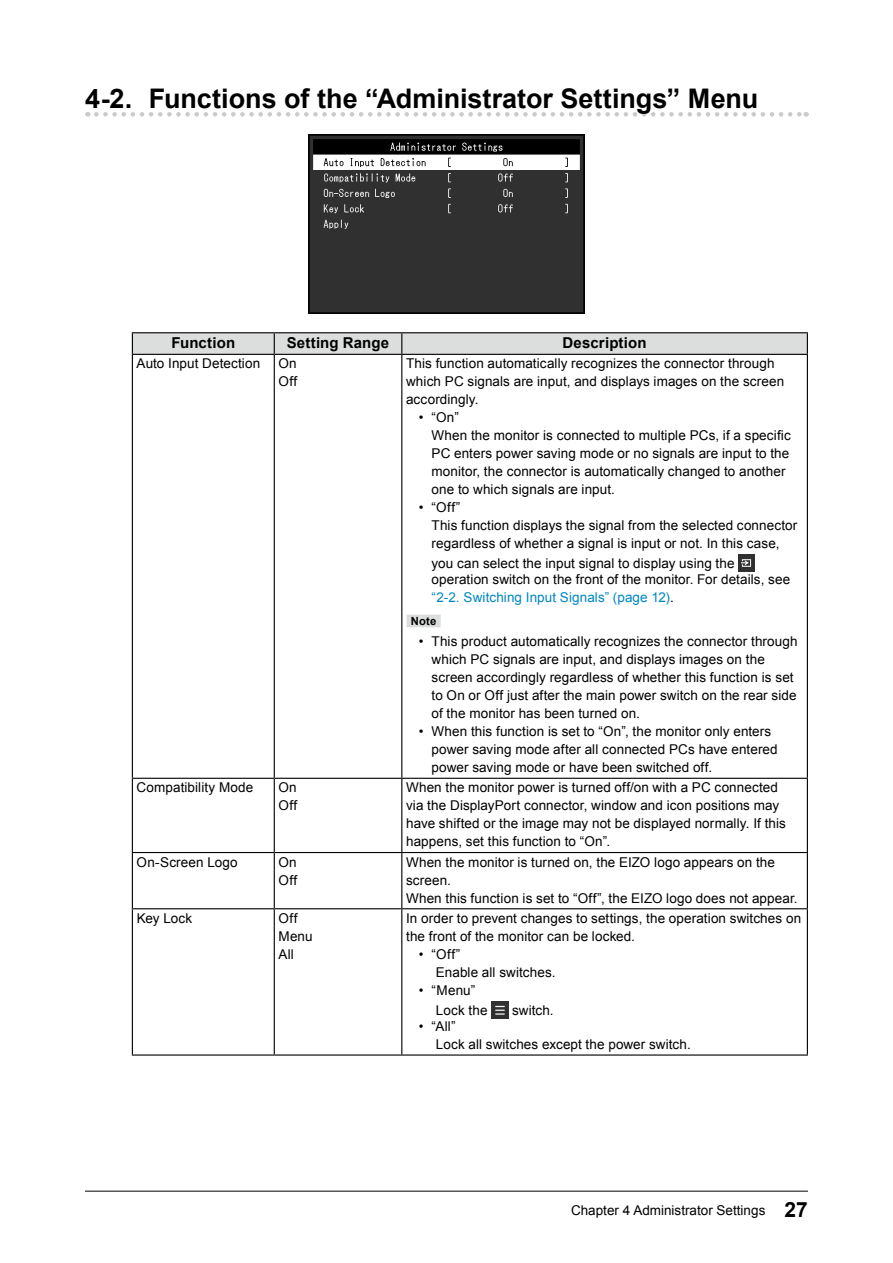
<style>
.page{position:relative;width:893px;height:1263px;background:#fff}
.page>*{position:absolute;margin:0;border:0;box-sizing:border-box;transform-origin:0 0}
.t1{font:700 27px "Arial";color:#000}
.t2{font:700 15px "Arial";letter-spacing:.01em;color:#000}
.t3{font:13.5px/18px "Arial";letter-spacing:.005em;color:#000}
.t4{font:13.5px "Arial";letter-spacing:.005em;color:#0087c3}
.t5{font:700 11.25px "Arial";color:#000}
.s1{color:#000}
.s2{font-weight:700;font-size:21px}
</style>
<div class="page">
<hr style="left:85px;top:1190px;width:723px;height:2px;background:#595757">
<svg style="left:96px;top:112px;width:711px;height:5px"></svg>
<img style="left:308px;top:134px;width:277px;height:179px">
<hr style="left:132px;top:332px;width:142px;height:1px;background:#000">
<hr style="left:274px;top:332px;width:128px;height:1px;background:#000">
<hr style="left:402px;top:332px;width:406px;height:1px;background:#000">
<svg style="left:132px;top:333px;width:676px;height:21px;background:#d4d5d5"></svg>
<hr style="left:132px;top:355px;width:1px;height:423px;background:#000">
<hr style="left:274px;top:355px;width:1px;height:423px;background:#000">
<hr style="left:401px;top:355px;width:1px;height:423px;background:#000">
<hr style="left:807px;top:355px;width:1px;height:423px;background:#000">
<hr style="left:132px;top:779px;width:1px;height:73px;background:#000">
<hr style="left:274px;top:779px;width:1px;height:73px;background:#000">
<hr style="left:401px;top:779px;width:1px;height:73px;background:#000">
<hr style="left:807px;top:779px;width:1px;height:73px;background:#000">
<hr style="left:132px;top:853px;width:1px;height:55px;background:#000">
<hr style="left:274px;top:853px;width:1px;height:55px;background:#000">
<hr style="left:401px;top:853px;width:1px;height:55px;background:#000">
<hr style="left:807px;top:853px;width:1px;height:55px;background:#000">
<hr style="left:132px;top:909px;width:1px;height:145px;background:#000">
<hr style="left:274px;top:909px;width:1px;height:145px;background:#000">
<hr style="left:401px;top:909px;width:1px;height:145px;background:#000">
<hr style="left:807px;top:909px;width:1px;height:145px;background:#000">
<hr style="left:132px;top:354px;width:142px;height:1px;background:#000">
<hr style="left:274px;top:354px;width:128px;height:1px;background:#000">
<hr style="left:402px;top:354px;width:406px;height:1px;background:#000">
<hr style="left:132px;top:778px;width:142px;height:1px;background:#000">
<hr style="left:274px;top:778px;width:128px;height:1px;background:#000">
<hr style="left:402px;top:778px;width:406px;height:1px;background:#000">
<hr style="left:132px;top:852px;width:142px;height:1px;background:#000">
<hr style="left:274px;top:852px;width:128px;height:1px;background:#000">
<hr style="left:402px;top:852px;width:406px;height:1px;background:#000">
<hr style="left:132px;top:908px;width:142px;height:1px;background:#000">
<hr style="left:274px;top:908px;width:128px;height:1px;background:#000">
<hr style="left:402px;top:908px;width:406px;height:1px;background:#000">
<hr style="left:132px;top:1054px;width:142px;height:1px;background:#000">
<hr style="left:274px;top:1054px;width:128px;height:1px;background:#000">
<hr style="left:402px;top:1054px;width:406px;height:1px;background:#000">
<div style="left:406px;top:615px;width:35px;height:12px;background:#dcdddd"></div>
<img style="left:738px;top:555px;width:17px;height:17px">
<img style="left:491px;top:1001px;width:17px;height:17px">
<h1 class="t1" style="left:85px;top:81px;width:675px">4-2. Functions of the “Administrator Settings” Menu</h1>
<p class="t2" style="left:171px;top:333px;width:65px">Function</p>
<p class="t2" style="left:287px;top:333px;width:104px">Setting Range</p>
<p class="t2" style="left:563px;top:333px;width:85px">Description</p>
<p class="t3" style="left:137px;top:355px;width:125px">Auto Input Detection</p>
<p class="t3" style="left:279px;top:355px;width:20px">On<br>Off</p>
<p class="t3" style="left:406px;top:355px;width:380px">This function automatically recognizes the connector through which PC signals are input, and displays images on the screen accordingly.</p>
<p class="t3" style="left:432px;top:409px;width:361px;text-indent:-13px">• “On”<br>When the monitor is connected to multiple PCs, if a specific PC enters power saving mode or no signals are input to the monitor, the connector is automatically changed to another one to which signals are input.</p>
<p class="t3" style="left:432px;top:499px;width:367px;text-indent:-13px">• “Off”<br>This function displays the signal from the selected connector regardless of whether a signal is input or not. In this case,</p>
<p class="t3" style="left:432px;top:555px;width:360px;line-height:16.4px">you can select the input signal to display using the operation switch on the front of the monitor. For details, see</p>
<p class="t4" style="left:432px;top:589px;width:244px">“2-2. Switching Input Signals” (page 12)<span class="s1">.</span></p>
<p class="t5" style="left:411px;top:613px;width:27px">Note</p>
<p class="t3" style="left:432px;top:632px;width:367px;text-indent:-13px">• This product automatically recognizes the connector through which PC signals are input, and displays images on the screen accordingly regardless of whether this function is set to On or Off just after the main power switch on the rear side of the monitor has been turned on.</p>
<p class="t3" style="left:432px;top:722px;width:348px;text-indent:-13px">• When this function is set to “On”, the monitor only enters power saving mode after all connected PCs have entered power saving mode or have been switched off.</p>
<p class="t3" style="left:137px;top:779px;width:118px">Compatibility Mode</p>
<p class="t3" style="left:279px;top:779px;width:20px">On<br>Off</p>
<p class="t3" style="left:406px;top:779px;width:381px">When the monitor power is turned off/on with a PC connected via the DisplayPort connector, window and icon positions may have shifted or the image may not be displayed normally. If this happens, set this function to “On”.</p>
<p class="t3" style="left:137px;top:853px;width:103px">On-Screen Logo</p>
<p class="t3" style="left:279px;top:853px;width:20px">On<br>Off</p>
<p class="t3" style="left:406px;top:853px;width:393px">When the monitor is turned on, the EIZO logo appears on the screen.<br>When this function is set to “Off”, the EIZO logo does not appear.</p>
<p class="t3" style="left:137px;top:909px;width:57px">Key Lock</p>
<p class="t3" style="left:279px;top:909px;width:36px">Off<br>Menu<br>All</p>
<p class="t3" style="left:406px;top:909px;width:397px">In order to prevent changes to settings, the operation switches on the front of the monitor can be locked.</p>
<p class="t3" style="left:436px;top:945px;width:121px;text-indent:-17px">• “Off”<br>Enable all switches.</p>
<p class="t3" style="left:436px;top:980px;width:53px;line-height:19.8px;text-indent:-17px">• “Menu”<br>Lock the</p>
<p class="t3" style="left:512px;top:1001px;width:43px">switch.</p>
<p class="t3" style="left:436px;top:1017px;width:256px;text-indent:-17px">• “All”<br>Lock all switches except the power switch.</p>
<p class="t3" style="left:571px;top:1201px;width:238px">Chapter 4 Administrator Settings <span class="s2">27</span></p>
</div>
